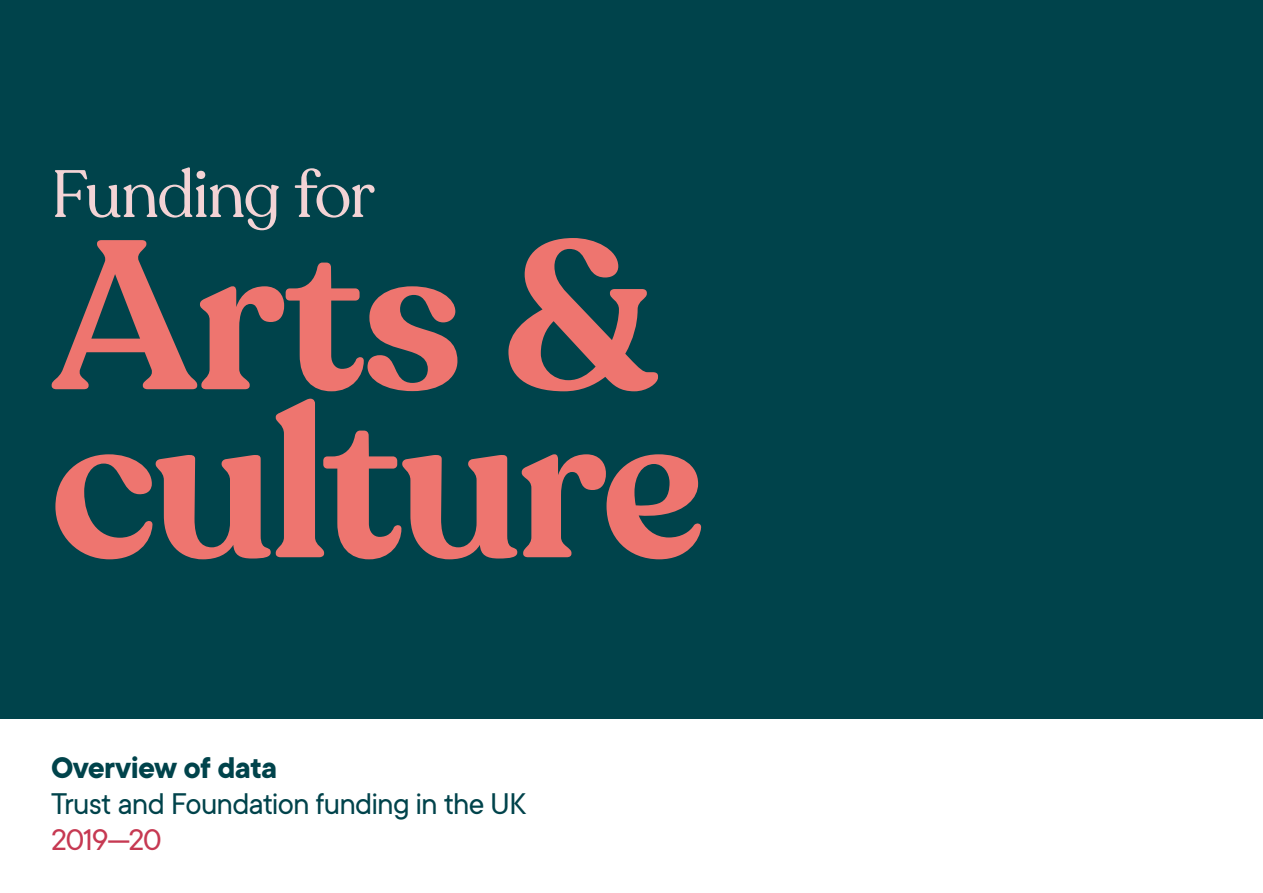
<style>
.page{position:relative;width:1263px;height:893px;background:#fff}
.page>*{position:absolute;margin:0;border:0;box-sizing:border-box;transform-origin:0 0}
.t1{font:600 210px/168px "Recoleta Alt";letter-spacing:-.02em;color:#ee756f}
.t2{font:66px "Recoleta Alt";letter-spacing:-.03em;color:#f3d3d5}
.t3{font:33px/36px "TT Commons";letter-spacing:-.03em;color:#00434b}
.t4{font:700 33px "TT Commons";letter-spacing:-.02em;color:#00434b}
.s1{color:#c63952}
</style>
<div class="page">
<div style="left:0;top:0;width:1263px;height:719px;background:#00434b"></div>
<p class="t2" style="left:51px;top:154px;width:325px">Funding for</p>
<p class="t1" style="left:51px;top:238px;width:656px">Arts &amp; culture</p>
<p class="t4" style="left:51px;top:750px;width:228px">Overview of data</p>
<p class="t3" style="left:51px;top:787px;width:477px">Trust and Foundation funding in the UK<br><span class="s1">2019—20</span></p>
</div>
